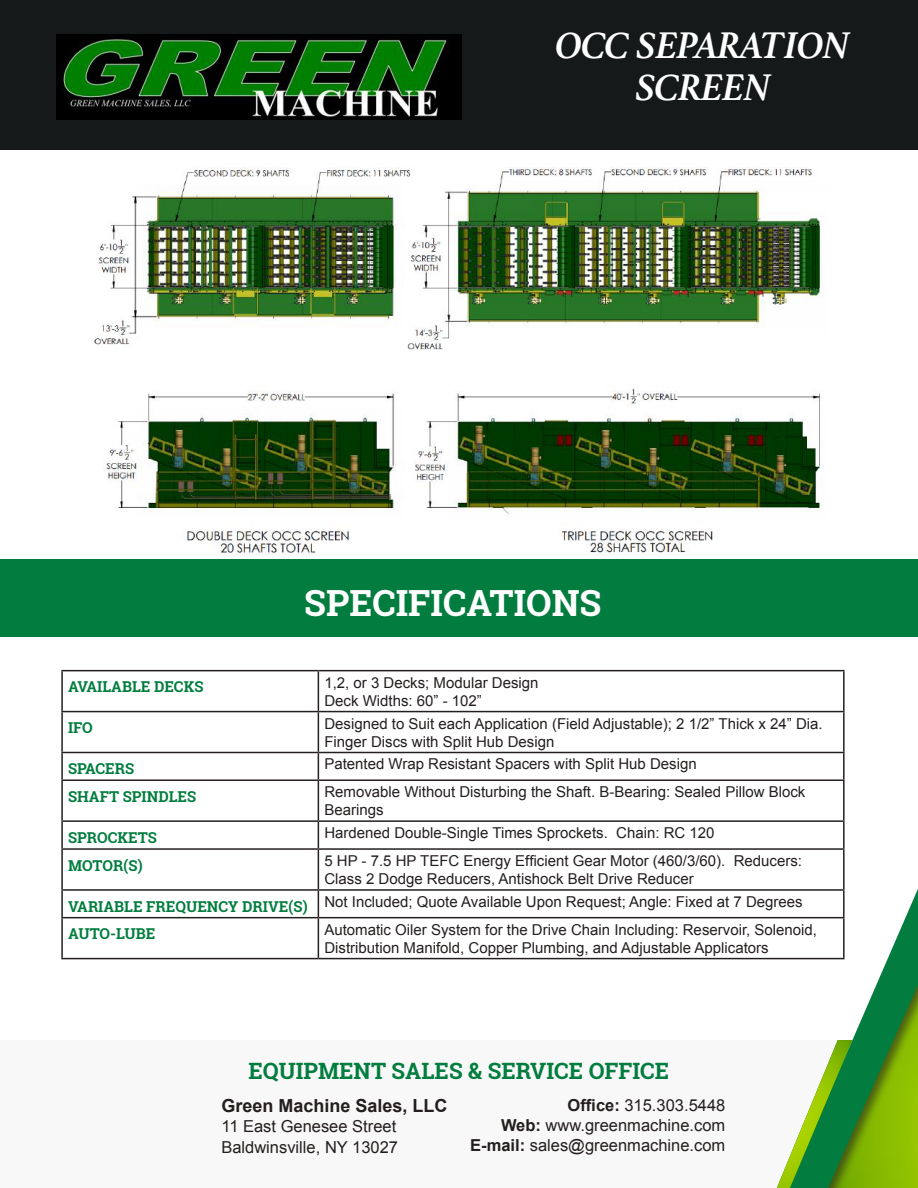
<style>
.page{position:relative;width:918px;height:1188px;background:#fff}
.page>*{position:absolute;margin:0;border:0;box-sizing:border-box;transform-origin:0 0}
.t1{font:italic 700 39px/42px "Athelas";letter-spacing:-.02em;color:#fff;text-align:center}
.t2{font:700 36px "Roboto Slab";color:#fff}
.t3{font:700 22.5px "Roboto Slab";color:#027d3f}
.t4{font:700 18px "Arial";color:#241f1f}
.t5{font:16.5px/19.8px "Arial";color:#241f1f}
.t6{font:15px/18px "Arial";color:#241f1f}
.t7{font:700 15px "Roboto Slab";color:#027d3f}
.s1{font-family:"Roboto Slab";font-weight:700;color:#027d3f}
.s2{font-weight:700}
</style>
<div class="page">
<div style="left:0;top:1040px;width:918px;height:148px;background:#f9f8f7"></div>
<div style="left:760px;top:843px;width:158px;height:345px;background:#fff"></div>
<svg style="left:777px;top:889px;width:141px;height:299px"></svg>
<img style="left:777px;top:1040px;width:75px;height:148px">
<div style="left:0;top:0;width:918px;height:149px;background:#161919"></div>
<img style="left:56px;top:34px;width:405px;height:86px">
<img style="left:94px;top:167px;width:729px;height:391px">
<hr style="left:61px;top:670px;width:257px;height:1px;background:#241f1f">
<hr style="left:61px;top:671px;width:2px;height:40px;background:#241f1f">
<hr style="left:318px;top:670px;width:527px;height:1px;background:#241f1f">
<hr style="left:318px;top:671px;width:1px;height:40px;background:#241f1f">
<hr style="left:843px;top:671px;width:2px;height:40px;background:#241f1f">
<hr style="left:61px;top:711px;width:257px;height:1px;background:#241f1f">
<hr style="left:61px;top:712px;width:2px;height:40px;background:#241f1f">
<hr style="left:318px;top:711px;width:527px;height:1px;background:#241f1f">
<hr style="left:318px;top:712px;width:1px;height:40px;background:#241f1f">
<hr style="left:843px;top:712px;width:2px;height:40px;background:#241f1f">
<hr style="left:61px;top:752px;width:257px;height:1px;background:#241f1f">
<hr style="left:61px;top:753px;width:2px;height:26px;background:#241f1f">
<hr style="left:318px;top:752px;width:527px;height:1px;background:#241f1f">
<svg style="left:318px;top:753px;width:1px;height:26px"></svg>
<hr style="left:843px;top:753px;width:2px;height:26px;background:#241f1f">
<hr style="left:61px;top:779px;width:257px;height:2px;background:#241f1f">
<hr style="left:61px;top:781px;width:2px;height:39px;background:#241f1f">
<hr style="left:318px;top:779px;width:527px;height:2px;background:#241f1f">
<hr style="left:318px;top:781px;width:1px;height:39px;background:#241f1f">
<hr style="left:843px;top:781px;width:2px;height:39px;background:#241f1f">
<hr style="left:61px;top:820px;width:257px;height:2px;background:#241f1f">
<hr style="left:61px;top:822px;width:2px;height:26px;background:#241f1f">
<hr style="left:318px;top:820px;width:527px;height:2px;background:#241f1f">
<svg style="left:318px;top:822px;width:1px;height:26px"></svg>
<hr style="left:843px;top:822px;width:2px;height:26px;background:#241f1f">
<hr style="left:61px;top:848px;width:257px;height:2px;background:#241f1f">
<hr style="left:61px;top:850px;width:2px;height:39px;background:#241f1f">
<hr style="left:318px;top:848px;width:527px;height:2px;background:#241f1f">
<hr style="left:318px;top:850px;width:1px;height:39px;background:#241f1f">
<hr style="left:843px;top:850px;width:2px;height:39px;background:#241f1f">
<hr style="left:61px;top:889px;width:257px;height:2px;background:#241f1f">
<hr style="left:61px;top:891px;width:2px;height:26px;background:#241f1f">
<hr style="left:318px;top:889px;width:527px;height:2px;background:#241f1f">
<svg style="left:318px;top:891px;width:1px;height:26px"></svg>
<hr style="left:843px;top:891px;width:2px;height:26px;background:#241f1f">
<hr style="left:61px;top:917px;width:257px;height:1px;background:#241f1f">
<hr style="left:61px;top:918px;width:2px;height:40px;background:#241f1f">
<hr style="left:318px;top:917px;width:527px;height:1px;background:#241f1f">
<hr style="left:318px;top:918px;width:1px;height:40px;background:#241f1f">
<hr style="left:843px;top:918px;width:2px;height:40px;background:#241f1f">
<hr style="left:61px;top:958px;width:257px;height:1px;background:#241f1f">
<hr style="left:318px;top:958px;width:527px;height:1px;background:#241f1f">
<div style="left:0;top:559px;width:918px;height:78px;background:#027d3f"></div>
<h1 class="t1" style="left:556px;top:24px;width:296px">OCC SEPARATION<br>SCREEN</h1>
<h2 class="t2" style="left:304px;top:578px;width:299px">SPECIFICATIONS</h2>
<p class="t7" style="left:68px;top:677px;width:137px">AVAILABLE DECKS</p>
<p class="t6" style="left:324px;top:673px;width:216px">1,2, or 3 Decks; Modular Design<br>Deck Widths: 60” - 102”</p>
<p class="t7" style="left:68px;top:718px;width:26px">IFO</p>
<p class="t6" style="left:324px;top:714px;width:500px">Designed to Suit each Application (Field Adjustable); 2 1/2” Thick x 24” Dia.<br>Finger Discs with Split Hub Design</p>
<p class="t7" style="left:68px;top:758px;width:68px">SPACERS</p>
<p class="t6" style="left:324px;top:755px;width:374px">Patented Wrap Resistant Spacers with Split Hub Design</p>
<p class="t7" style="left:68px;top:786px;width:130px">SHAFT SPINDLES</p>
<p class="t6" style="left:324px;top:783px;width:483px">Removable Without Disturbing the Shaft. B-Bearing: Sealed Pillow Block<br>Bearings</p>
<p class="t7" style="left:68px;top:827px;width:90px">SPROCKETS</p>
<p class="t6" style="left:324px;top:824px;width:392px">Hardened Double-Single Times Sprockets. Chain: RC 120</p>
<p class="t7" style="left:68px;top:855px;width:76px">MOTOR(S)</p>
<p class="t6" style="left:324px;top:852px;width:479px">5 HP - 7.5 HP TEFC Energy Efficient Gear Motor (460/3/60). Reducers:<br>Class 2 Dodge Reducers, Antishock Belt Drive Reducer</p>
<p class="t6" style="left:68px;top:893px;width:736px"><span class="s1">VARIABLE FREQUENCY DRIVE(S)</span> Not Included; Quote Available Upon Request; Angle: Fixed at 7 Degrees</p>
<p class="t7" style="left:68px;top:924px;width:89px">AUTO-LUBE</p>
<p class="t6" style="left:324px;top:920px;width:494px">Automatic Oiler System for the Drive Chain Including: Reservoir, Solenoid,<br>Distribution Manifold, Copper Plumbing, and Adjustable Applicators</p>
<h3 class="t3" style="left:248px;top:1055px;width:422px">EQUIPMENT SALES &amp; SERVICE OFFICE</h3>
<p class="t4" style="left:221px;top:1094px;width:228px">Green Machine Sales, LLC</p>
<p class="t5" style="left:221px;top:1115px;width:178px;line-height:21.6px">11 East Genesee Street<br>Baldwinsville, NY 13027</p>
<p class="t5" style="left:470px;top:1095px;width:257px;text-align:right"><span class="s2">Office:</span> 315.303.5448<br><span class="s2">Web:</span> www.greenmachine.com<br><span class="s2">E-mail:</span> sales@greenmachine.com</p>
</div>
